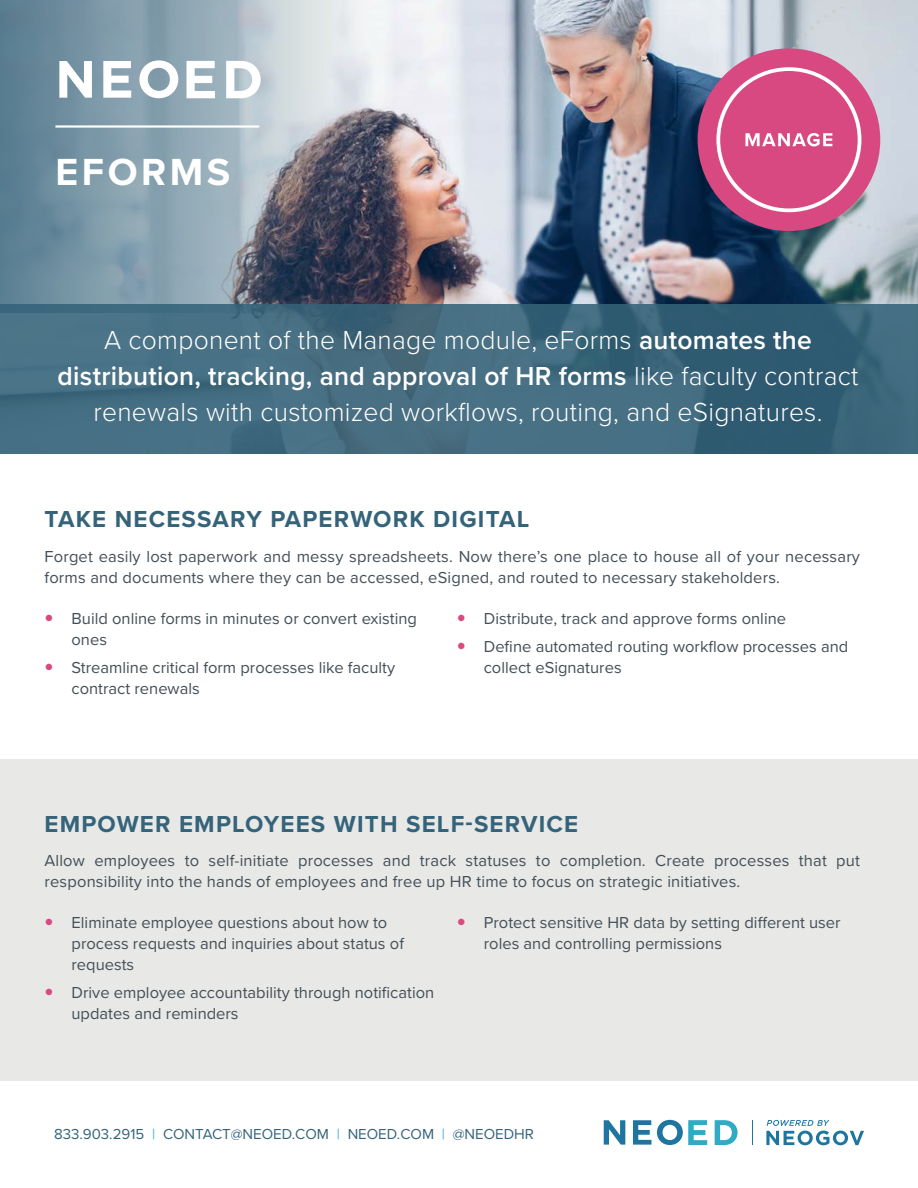
<style>
.page{position:relative;width:918px;height:1188px;background:#fff}
.page>*{position:absolute;margin:0;border:0;box-sizing:border-box;transform-origin:0 0}
.Chapter_Header{font:700 39.15px "Proxima Nova";letter-spacing:.09em;color:#fff}
.t1{font:300 27px/36px "Proxima Nova";letter-spacing:.01em;color:#fff;text-align:center}
.t2{font:700 24px "Proxima Nova";letter-spacing:.05em;color:#35637a}
.t3{font:16.5px/21px "Proxima Nova";color:#434f57}
.t4{font:15px "Proxima Nova";color:#35637a}
.s1{font-weight:600}
.s2{color:#33aece}
</style>
<div class="page">
<div style="left:0;top:759px;width:918px;height:322px;background:#e8e9e7"></div>
<img style="left:396px;top:0;width:522px;height:304px">
<svg style="left:0;top:0;width:396px;height:304px;background:#8496a3"></svg>
<hr style="left:55px;top:125px;width:204px;height:3px;background:#fff">
<svg style="left:59px;top:61px;width:33px;height:37px"></svg>
<svg style="left:103px;top:61px;width:28px;height:37px"></svg>
<svg style="left:139px;top:60px;width:39px;height:38px"></svg>
<svg style="left:186px;top:61px;width:29px;height:37px"></svg>
<svg style="left:226px;top:61px;width:35px;height:37px"></svg>
<img style="left:773px;top:6px;width:145px;height:225px">
<div style="left:698px;top:48px;width:182px;height:183px;background:#d84982;border-radius:50%"></div>
<div style="left:716px;top:67px;width:145px;height:145px;border:4px solid #fff;border-radius:50%"></div>
<svg style="left:746px;top:133px;width:86px;height:13px"></svg>
<svg style="left:0;top:304px;width:918px;height:150px;background:#40697e"></svg>
<svg style="left:766px;top:1120px;width:98px;height:25px"></svg>
<svg style="left:752px;top:1120px;width:1px;height:25px"></svg>
<svg style="left:604px;top:1120px;width:21px;height:25px"></svg>
<svg style="left:633px;top:1120px;width:74px;height:25px"></svg>
<svg style="left:715px;top:1120px;width:23px;height:25px"></svg>
<p class="Chapter_Header" style="left:55px;top:143px;width:176px">EFORMS</p>
<p class="t1" style="left:58px;top:320px;width:802px">A component of the Manage module, eForms <span class="s1">automates the distribution, tracking, and approval of HR forms</span> like faculty contract renewals with customized workflows, routing, and eSignatures.</p>
<p class="t2" style="left:45px;top:501px;width:486px">TAKE NECESSARY PAPERWORK DIGITAL</p>
<p class="t3" style="left:45px;top:545px;width:817px">Forget easily lost paperwork and messy spreadsheets. Now there’s one place to house all of your necessary forms and documents where they can be accessed, eSigned, and routed to necessary stakeholders.</p>
<p class="t3" style="left:72px;top:607px;width:347px">Build online forms in minutes or convert existing ones</p>
<p class="t3" style="left:72px;top:656px;width:325px">Streamline critical form processes like faculty contract renewals</p>
<p class="t3" style="left:484px;top:607px;width:304px">Distribute, track and approve forms online</p>
<p class="t3" style="left:484px;top:635px;width:366px">Define automated routing workflow processes and collect eSignatures</p>
<p class="t2" style="left:45px;top:806px;width:535px">EMPOWER EMPLOYEES WITH SELF-SERVICE</p>
<p class="t3" style="left:45px;top:849px;width:817px">Allow employees to self-initiate processes and track statuses to completion. Create processes that put responsibility into the hands of employees and free up HR time to focus on strategic initiatives.</p>
<p class="t3" style="left:72px;top:912px;width:334px">Eliminate employee questions about how to process requests and inquiries about status of requests</p>
<p class="t3" style="left:72px;top:981px;width:364px">Drive employee accountability through notification updates and reminders</p>
<p class="t3" style="left:484px;top:912px;width:358px">Protect sensitive HR data by setting different user roles and controlling permissions</p>
<p class="t4" style="left:54px;top:1123px;width:481px">833.903.2915 <span class="s2">|</span> CONTACT@NEOED.COM <span class="s2">|</span> NEOED.COM <span class="s2">|</span> @NEOEDHR</p>
</div>
